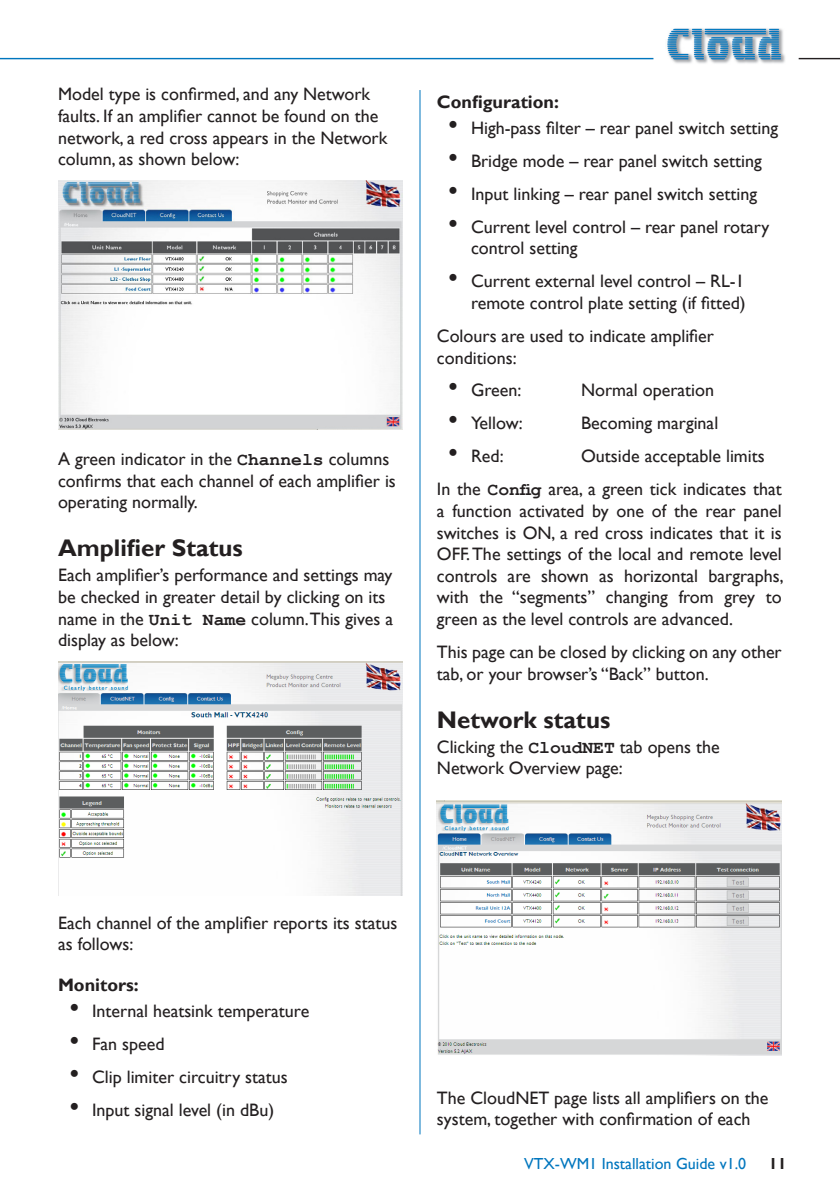
<style>
.page{position:relative;width:840px;height:1191px;background:#fff}
.page>*{position:absolute;margin:0;border:0;box-sizing:border-box;transform-origin:0 0}
.t1{font:700 24px "Gill Sans";color:#231f20}
.t2{font:18px/21.6px "Gill Sans";color:#231f20}
.t3{font:700 18px "Gill Sans";color:#231f20}
.t4{font:16px "Gill Sans";color:#0076be}
.t5{font:700 16px "Gill Sans";color:#231f20}
.s1{font-family:"Courier New";font-weight:700}
.s2{font-size:28px}
</style>
<div class="page">
<hr style="left:419px;top:90px;width:1px;height:1044px;background:#0076be">
<hr style="left:0;top:58px;width:653px;height:1px;background:#0076be">
<hr style="left:798px;top:58px;width:41px;height:1px;background:#231f20">
<img style="left:667px;top:28px;width:118px;height:36px">
<img style="left:58px;top:180px;width:345px;height:249px">
<img style="left:58px;top:661px;width:345px;height:234px">
<img style="left:436px;top:800px;width:345px;height:255px">
<p class="t2" style="left:58px;top:84px;width:330px">Model type is confirmed, and any Network faults. If an amplifier cannot be found on the network, a red cross appears in the Network column, as shown below:</p>
<p class="t2" style="left:58px;top:448px;width:339px">A green indicator in the <span class="s1">Channels</span> columns confirms that each channel of each amplifier is operating normally.</p>
<h1 class="t1" style="left:58px;top:534px;width:186px">Amplifier Status</h1>
<p class="t2" style="left:58px;top:565px;width:336px">Each amplifier’s performance and settings may be checked in greater detail by clicking on its name in the <span class="s1">Unit Name</span> column.This gives a display as below:</p>
<p class="t3" style="left:436px;top:91px;width:123px">Configuration:</p>
<p class="t2" style="left:448px;top:117px;width:331px"><span class="s2">•</span> High-pass filter – rear panel switch setting</p>
<p class="t2" style="left:448px;top:150px;width:315px"><span class="s2">•</span> Bridge mode – rear panel switch setting</p>
<p class="t2" style="left:448px;top:183px;width:310px"><span class="s2">•</span> Input linking – rear panel switch setting</p>
<p class="t2" style="left:470px;top:216px;width:300px;text-indent:-23px"><span class="s2">•</span> Current level control – rear panel rotary control setting</p>
<p class="t2" style="left:448px;top:271px;width:299px;text-align:right"><span class="s2">•</span> Current external level control – RL-1 remote control plate setting (if fitted)</p>
<p class="t2" style="left:436px;top:325px;width:278px">Colours are used to indicate amplifier conditions:</p>
<p class="t2" style="left:448px;top:380px;width:74px"><span class="s2">•</span> Green:</p>
<p class="t2" style="left:580px;top:380px;width:134px">Normal operation</p>
<p class="t2" style="left:448px;top:413px;width:76px"><span class="s2">•</span> Yellow:</p>
<p class="t2" style="left:580px;top:413px;width:139px">Becoming marginal</p>
<p class="t2" style="left:448px;top:446px;width:57px"><span class="s2">•</span> Red:</p>
<p class="t2" style="left:436px;top:440px;width:346px;line-height:33px;text-indent:144px">Outside acceptable limits<br>In the <span class="s1">Config</span> area, a green tick indicates that</p>
<p class="t2" style="left:436px;top:500px;width:348px;text-align:justify">a function activated by one of the rear panel switches is ON, a red cross indicates that it is OFF. The settings of the local and remote level controls are shown as horizontal bargraphs, with the “segments” changing from grey to green as the level controls are advanced.</p>
<p class="t2" style="left:436px;top:641px;width:346px">This page can be closed by clicking on any other tab, or your browser’s “Back” button.</p>
<h1 class="t1" style="left:436px;top:705px;width:175px">Network status</h1>
<p class="t2" style="left:436px;top:736px;width:284px">Clicking the <span class="s1">CloudNET</span> tab opens the<br>Network Overview page:</p>
<p class="t2" style="left:58px;top:912px;width:341px">Each channel of the amplifier reports its status as follows:</p>
<p class="t3" style="left:58px;top:974px;width:82px">Monitors:</p>
<p class="t2" style="left:69px;top:1000px;width:241px"><span class="s2">•</span> Internal heatsink temperature</p>
<p class="t2" style="left:69px;top:1033px;width:97px"><span class="s2">•</span> Fan speed</p>
<p class="t2" style="left:69px;top:1066px;width:220px"><span class="s2">•</span> Clip limiter circuitry status</p>
<p class="t2" style="left:69px;top:1099px;width:206px"><span class="s2">•</span> Input signal level (in dBu)</p>
<p class="t2" style="left:436px;top:1087px;width:333px">The CloudNET page lists all amplifiers on the system, together with confirmation of each</p>
<p class="t4" style="left:524px;top:1154px;width:223px">VTX-WM1 Installation Guide v1.0</p>
<p class="t5" style="left:768px;top:1154px;width:19px">11</p>
</div>
